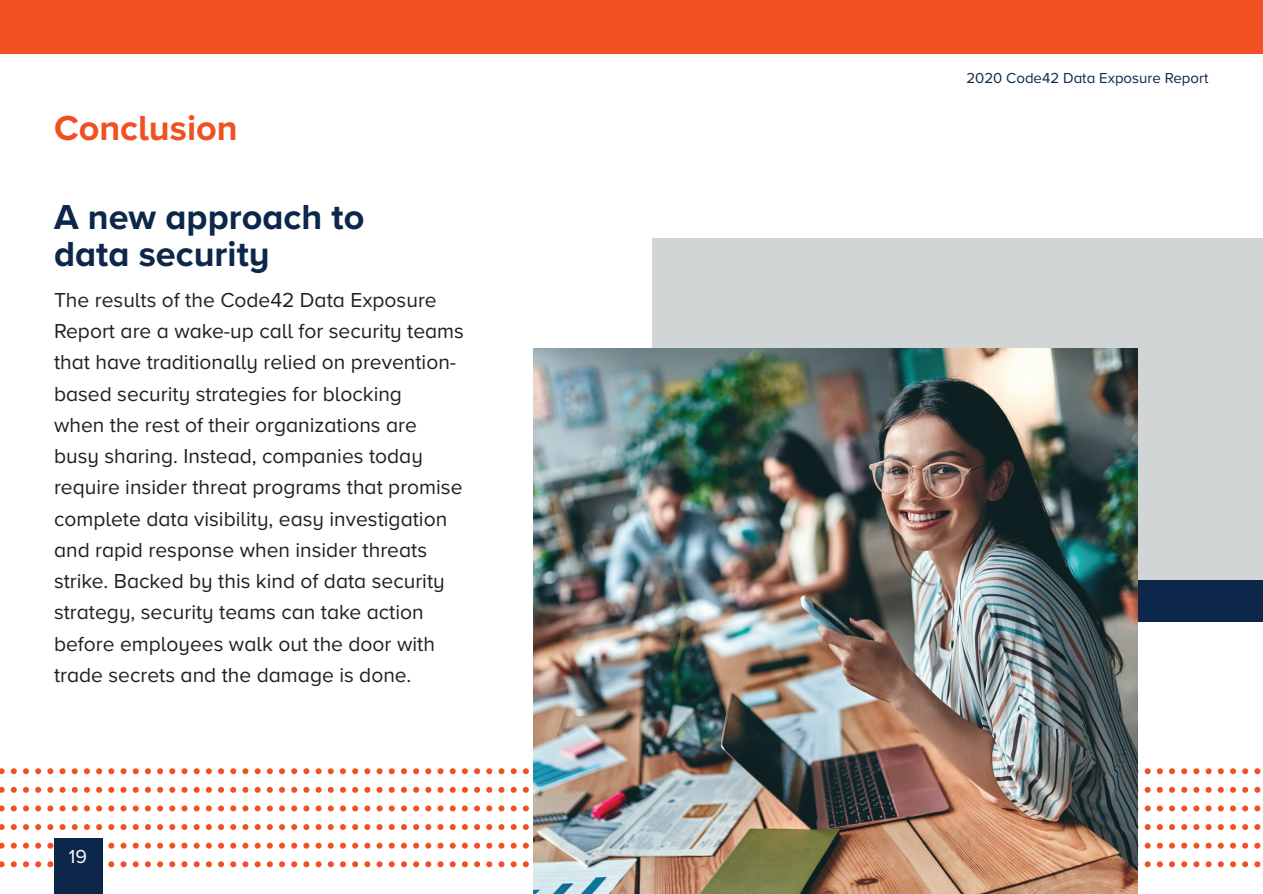
<style>
.page{position:relative;width:1263px;height:894px;background:#fff}
.page>*{position:absolute;margin:0;border:0;box-sizing:border-box;transform-origin:0 0}
.t1{font:700 36px/37.2px "Proxima Nova A";color:#0c274a}
.t2{font:700 36px "Proxima Nova A";color:#f15122}
.t3{font:21px/31.2px "Proxima Nova A";color:#231f20}
.t4{font:19.5px "Proxima Nova A";color:#fff}
.t5{font:15px "Proxima Nova A";color:#0c274a}
</style>
<div class="page">
<div style="left:652px;top:238px;width:611px;height:362px;background:#d1d5d5"></div>
<svg style="left:0;top:805px;width:1261px;height:6px"></svg>
<svg style="left:0;top:768px;width:1261px;height:6px"></svg>
<svg style="left:0;top:842px;width:1261px;height:6px"></svg>
<svg style="left:0;top:823px;width:1261px;height:6px"></svg>
<svg style="left:0;top:786px;width:1261px;height:6px"></svg>
<svg style="left:0;top:860px;width:1261px;height:6px"></svg>
<div style="left:652px;top:579px;width:611px;height:41px;background:#0c274a"></div>
<img style="left:533px;top:348px;width:604px;height:545px">
<div style="left:54px;top:838px;width:48px;height:55px;background:#0c274a"></div>
<div style="left:0;top:0;width:1263px;height:54px;background:#f15122"></div>
<h1 class="t2" style="left:54px;top:101px;width:185px">Conclusion</h1>
<h1 class="t1" style="left:54px;top:197px;width:312px">A new approach to data security</h1>
<p class="t3" style="left:54px;top:283px;width:411px">The results of the Code42 Data Exposure Report are a wake-up call for security teams that have traditionally relied on prevention&shy;based security strategies for blocking<br>when the rest of their organizations are busy sharing. Instead, companies today require insider threat programs that promise complete data visibility, easy investigation and rapid response when insider threats strike. Backed by this kind of data security strategy, security teams can take action before employees walk out the door with trade secrets and the damage is done.</p>
<p class="t4" style="left:69px;top:841px;width:20px">19</p>
<p class="t5" style="left:966px;top:66px;width:243px">2020 Code42 Data Exposure Report</p>
</div>
